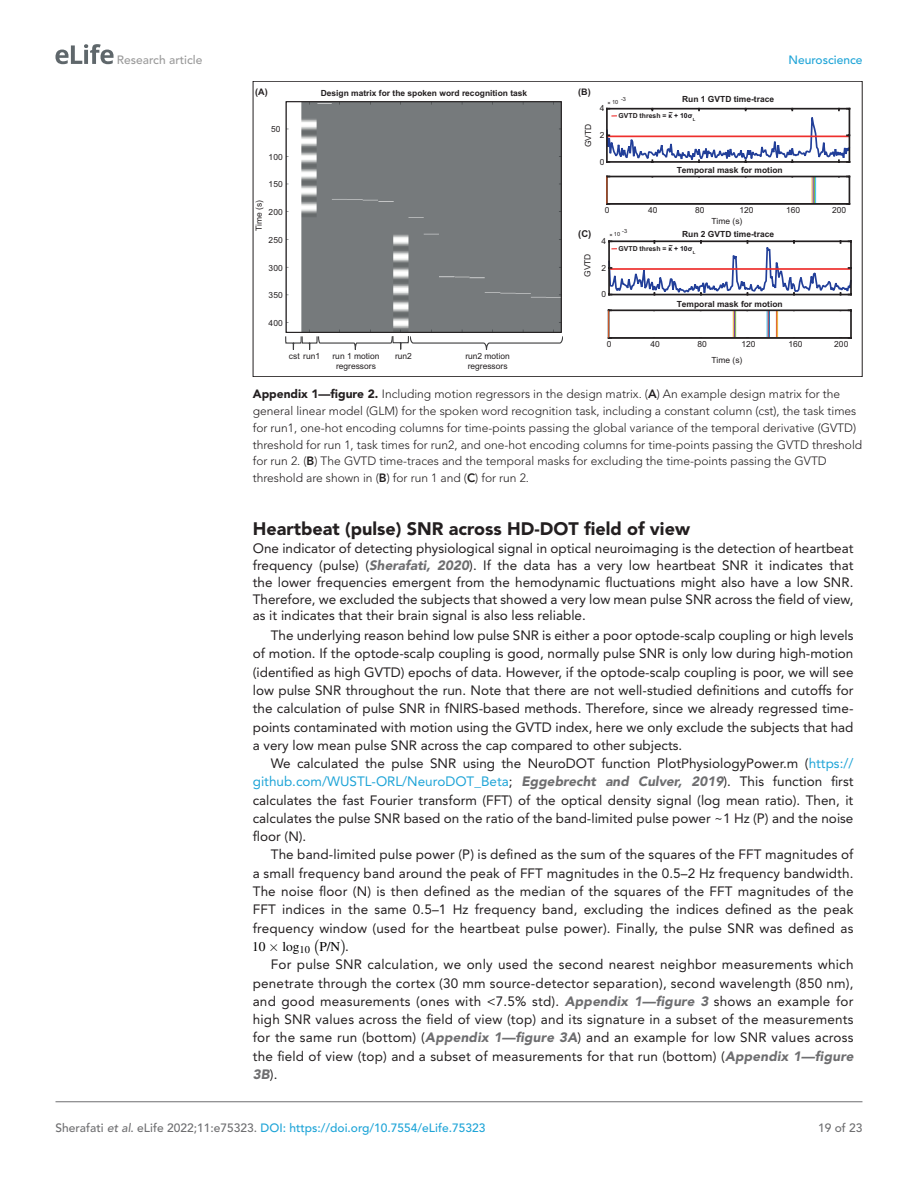
<style>
.page{position:relative;width:918px;height:1188px;background:#fff}
.page>*{position:absolute;margin:0;border:0;box-sizing:border-box;transform-origin:0 0}
.t1{font:900 18px "Avenir LT Std";color:#231f20}
.t2{font:13.5px/18.3px "Avenir LT Std";color:#231f20;text-align:justify}
.t3{font:13.5px "STIX General";color:#000}
.t4{font:13.5px "CMEX9";color:#000}
.t5{font:300 12px/16.8px "Avenir LT Std";color:#231f20}
.t6{font:500 12px "Avenir LT Std";color:#1ea4d7}
.t7{font:500 12px "Avenir LT Std";color:#9a9a9a}
.t8{font:500 12px "Avenir LT Std";color:#6e6e70}
.t9{font:700 9.45px "Arial";color:#231f20}
.t10{font:700 9px "Arial";color:#231f20}
.t11{font:8.4px/10.2px "Arial";color:#231f20}
.t12{font:700 8.4px "Arial";color:#231f20}
.t13{font:700 6.9px "Arial";color:#231f20}
.t14{font:5.7px "Arial";color:#231f20}
.s1{color:#18151a}
.s2{font-weight:900}
.s3{font-weight:800}
.s4{font-weight:900;font-style:italic;color:#6e6e70}
.s5{color:#1ea4d7}
.s6{font-family:"CMSY9"}
.s7{font-family:"Avenir LT Std";color:#231f20}
.s8{color:#6e6e70}
.s9{font-style:italic;color:#6e6e70}
</style>
<div class="page">
<svg style="left:55px;top:44px;width:59px;height:20px"></svg>
<hr style="left:56px;top:1101px;width:806px;height:1px;background:#6e6e70">
<svg style="left:286px;top:336px;width:277px;height:14px"></svg>
<img style="left:288px;top:103px;width:272px;height:228px">
<svg style="left:317px;top:103px;width:15px;height:1px"></svg>
<svg style="left:378px;top:201px;width:16px;height:1px"></svg>
<svg style="left:469px;top:277px;width:16px;height:1px"></svg>
<svg style="left:439px;top:276px;width:15px;height:1px"></svg>
<div style="left:286px;top:101px;width:276px;height:232px;border:1px solid #231f20"></div>
<svg style="left:607px;top:240px;width:245px;height:99px"></svg>
<hr style="left:850px;top:241px;width:2px;height:54px;background:#231f20">
<hr style="left:608px;top:241px;width:2px;height:54px;background:#231f20">
<svg style="left:606px;top:107px;width:245px;height:98px"></svg>
<hr style="left:607px;top:176px;width:242px;height:1px;background:#231f20">
<hr style="left:607px;top:203px;width:242px;height:2px;background:#231f20">
<p class="t7" style="left:117px;top:53px;width:87px">Research article</p>
<p class="t6" style="left:788px;top:53px;width:76px">Neuroscience</p>
<p class="t10" style="left:255px;top:86px;width:14px">(A)</p>
<p class="t10" style="left:578px;top:86px;width:14px">(B)</p>
<p class="t11" style="left:583px;top:147px;width:25px;rotate:-90deg">GVTD</p>
<p class="t12" style="left:321px;top:87px;width:208px">Design matrix for the spoken word recognition task</p>
<p class="t14" style="left:621px;top:95px;width:7px">-3</p>
<p class="t12" style="left:682px;top:93px;width:93px">Run 1 GVTD time-trace</p>
<p class="t14" style="left:608px;top:98px;width:12px">×10</p>
<p class="t11" style="left:600px;top:103px;width:6px">4</p>
<p class="t13" style="left:669px;top:108px;width:6px">~</p>
<p class="t13" style="left:619px;top:111px;width:78px">GVTD thresh = <span class="s1">κ + 10σ</span><sub>L</sub></p>
<p class="t11" style="left:271px;top:124px;width:11px">50</p>
<p class="t11" style="left:269px;top:151px;width:16px">100</p>
<p class="t11" style="left:269px;top:179px;width:16px">150</p>
<p class="t11" style="left:269px;top:207px;width:16px">200</p>
<p class="t11" style="left:269px;top:235px;width:16px">250</p>
<p class="t11" style="left:269px;top:262px;width:16px">300</p>
<p class="t11" style="left:269px;top:290px;width:16px">350</p>
<p class="t11" style="left:269px;top:318px;width:16px">400</p>
<p class="t11" style="left:600px;top:130px;width:6px">2</p>
<p class="t11" style="left:600px;top:157px;width:6px">0</p>
<p class="t12" style="left:677px;top:164px;width:108px">Temporal mask for motion</p>
<p class="t11" style="left:254px;top:231px;width:32px;rotate:-90deg">Time (s)</p>
<p class="t11" style="left:605px;top:205px;width:6px">0</p>
<p class="t11" style="left:648px;top:205px;width:11px">40</p>
<p class="t11" style="left:695px;top:205px;width:11px">80</p>
<p class="t11" style="left:739px;top:205px;width:16px">120</p>
<p class="t11" style="left:786px;top:205px;width:16px">160</p>
<p class="t11" style="left:832px;top:205px;width:16px">200</p>
<p class="t11" style="left:712px;top:216px;width:32px">Time (s)</p>
<p class="t14" style="left:622px;top:227px;width:7px">-3</p>
<p class="t9" style="left:578px;top:227px;width:15px">(C)</p>
<p class="t12" style="left:682px;top:228px;width:93px">Run 2 GVTD time-trace</p>
<p class="t14" style="left:609px;top:230px;width:12px">×10</p>
<p class="t11" style="left:602px;top:235px;width:6px">4</p>
<p class="t13" style="left:669px;top:240px;width:6px">~</p>
<p class="t13" style="left:619px;top:244px;width:78px">GVTD thresh = <span class="s1">κ + 10σ</span><sub>L</sub></p>
<p class="t11" style="left:582px;top:277px;width:25px;rotate:-90deg">GVTD</p>
<p class="t11" style="left:602px;top:263px;width:6px">2</p>
<p class="t11" style="left:602px;top:289px;width:6px">0</p>
<p class="t12" style="left:677px;top:298px;width:108px">Temporal mask for motion</p>
<p class="t11" style="left:289px;top:351px;width:33px">cst run1</p>
<p class="t11" style="left:333px;top:351px;width:48px">run 1 motion</p>
<p class="t11" style="left:395px;top:351px;width:18px">run2</p>
<p class="t11" style="left:336px;top:361px;width:41px">regressors</p>
<p class="t11" style="left:465px;top:351px;width:46px">run2 motion regressors</p>
<p class="t11" style="left:607px;top:339px;width:6px">0</p>
<p class="t11" style="left:650px;top:339px;width:11px">40</p>
<p class="t11" style="left:697px;top:339px;width:11px">80</p>
<p class="t11" style="left:742px;top:339px;width:16px">120</p>
<p class="t11" style="left:788px;top:339px;width:16px">160</p>
<p class="t11" style="left:834px;top:339px;width:16px">200</p>
<p class="t11" style="left:712px;top:355px;width:32px">Time (s)</p>
<p class="t5" style="left:253px;top:386px;width:611px"><span class="s2">Appendix 1—figure 2.</span> Including motion regressors in the design matrix. (<span class="s3">A</span>) An example design matrix for the general linear model (GLM) for the spoken word recognition task, including a constant column (cst), the task times for run1, one-hot encoding columns for time-points passing the global variance of the temporal derivative (GVTD) threshold for run 1, task times for run2, and one-hot encoding columns for time-points passing the GVTD threshold for run 2. (<span class="s3">B</span>) The GVTD time-traces and the temporal masks for excluding the time-points passing the GVTD threshold are shown in (<span class="s3">B</span>) for run 1 and (<span class="s3">C</span>) for run 2.</p>
<h1 class="t1" style="left:253px;top:518px;width:439px">Heartbeat (pulse) SNR across HD-DOT field of view</h1>
<p class="t2" style="left:253px;top:540px;width:602px;line-height:16.8px">One indicator of detecting physiological signal in optical neuroimaging is the detection of heartbeat frequency (pulse) (<span class="s4">Sherafati, 2020</span>). If the data has a very low heartbeat SNR it indicates that the lower frequencies emergent from the hemodynamic fluctuations might also have a low SNR.<br>Therefore, we excluded the subjects that showed a very low mean pulse SNR across the field of view, as it indicates that their brain signal is also less reliable.</p>
<p class="t2" style="left:253px;top:626px;width:602px;text-indent:18px">The underlying reason behind low pulse SNR is either a poor optode-scalp coupling or high levels of motion. If the optode-scalp coupling is good, normally pulse SNR is only low during high-motion (identified as high GVTD) epochs of data. However, if the optode-scalp coupling is poor, we will see low pulse SNR throughout the run. Note that there are not well-studied definitions and cutoffs for the calculation of pulse SNR in fNIRS-based methods. Therefore, since we already regressed time&shy;points contaminated with motion using the GVTD index, here we only exclude the subjects that had a very low mean pulse SNR across the cap compared to other subjects.</p>
<p class="t2" style="left:253px;top:754px;width:602px;text-indent:18px">We calculated the pulse SNR using the NeuroDOT function PlotPhysiologyPower.m (<span class="s5">https:// github.com/WUSTL-ORL/NeuroDOT_Beta</span>; <span class="s4">Eggebrecht and Culver, 2019</span>). This function first calculates the fast Fourier transform (FFT) of the optical density signal (log mean ratio). Then, it calculates the pulse SNR based on the ratio of the band-limited pulse power ~1 Hz (P) and the noise floor (N).</p>
<p class="t2" style="left:253px;top:846px;width:602px;text-indent:18px">The band-limited pulse power (P) is defined as the sum of the squares of the FFT magnitudes of a small frequency band around the peak of FFT magnitudes in the 0.5–2 Hz frequency bandwidth.<br>The noise floor (N) is then defined as the median of the squares of the FFT magnitudes of the FFT indices in the same 0.5–1 Hz frequency band, excluding the indices defined as the peak frequency window (used for the heartbeat pulse power). Finally, the pulse SNR was defined as</p>
<p class="t3" style="left:252px;top:937px;width:59px">10 <span class="s6">×</span> log<sub>10</sub></p>
<p class="t4" style="left:313px;top:928px;width:8px">(</p>
<p class="t3" style="left:319px;top:937px;width:31px">P/N <span class="s7">.</span></p>
<p class="t4" style="left:340px;top:928px;width:8px">)</p>
<p class="t2" style="left:253px;top:956px;width:602px;text-indent:18px">For pulse SNR calculation, we only used the second nearest neighbor measurements which penetrate through the cortex (30 mm source-detector separation), second wavelength (850 nm), and good measurements (ones with &lt;7.5% std). <span class="s4">Appendix 1—figure 3</span> shows an example for high SNR values across the field of view (top) and its signature in a subset of the measurements for the same run (bottom) (<span class="s4">Appendix 1—figure 3A</span>) and an example for low SNR values across the field of view (top) and a subset of measurements for that run (bottom) (<span class="s4">Appendix 1—figure 3B</span>).</p>
<p class="t6" style="left:56px;top:1121px;width:431px"><span class="s8">Sherafati</span> <span class="s9">et al</span><span class="s8">. eLife 2022;11:e75323.</span> DOI: https://doi.org/10.7554/eLife.75323</p>
<p class="t8" style="left:818px;top:1121px;width:46px">19 of 23</p>
</div>
